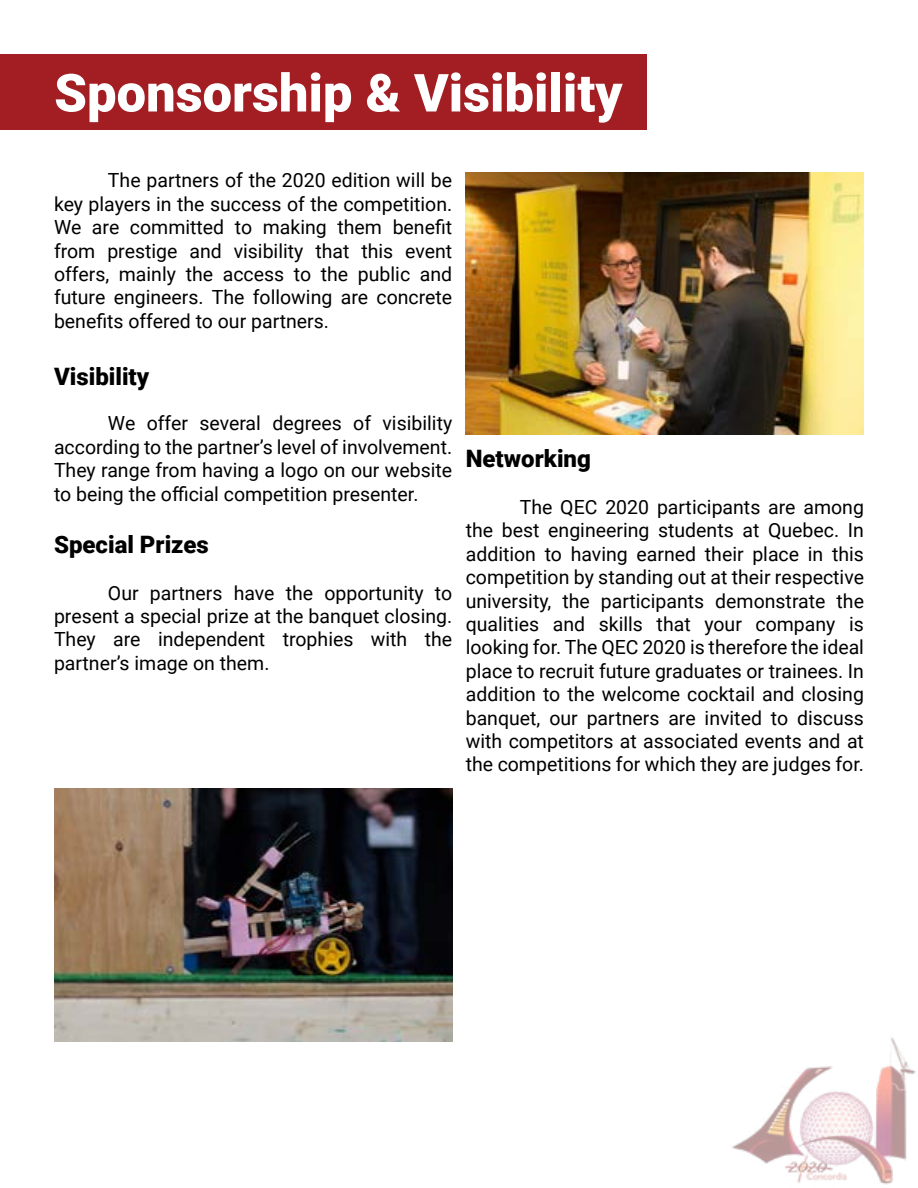
<style>
.page{position:relative;width:918px;height:1188px;background:#fff}
.page>*{position:absolute;margin:0;border:0;box-sizing:border-box;transform-origin:0 0}
.t1{font:900 52.5px "Roboto";color:#fff}
.t2{font:900 24px "Roboto";color:#000}
.t3{font:19.5px/23.4px "Roboto";color:#000;text-align:justify}
</style>
<div class="page">
<div style="left:0;top:54px;width:647px;height:76px;background:#a31e23"></div>
<img style="left:732px;top:1037px;width:184px;height:147px">
<img style="left:54px;top:788px;width:398px;height:253px">
<img style="left:466px;top:173px;width:398px;height:261px">
<h1 class="t1" style="left:54px;top:56px;width:570px">Sponsorship &amp; Visibility</h1>
<p class="t3" style="left:54px;top:168px;width:400px;text-indent:54px">The partners of the 2020 edition will be key players in the success of the competition.<br>We are committed to making them benefit from prestige and visibility that this event offers, mainly the access to the public and future engineers. The following are concrete benefits offered to our partners.</p>
<p class="t2" style="left:54px;top:360px;width:97px">Visibility</p>
<p class="t3" style="left:54px;top:411px;width:400px;text-indent:54px">We offer several degrees of visibility according to the partner’s level of involvement.<br>They range from having a logo on our website to being the official competition presenter.</p>
<p class="t2" style="left:54px;top:527px;width:156px">Special Prizes</p>
<p class="t3" style="left:54px;top:580px;width:400px;text-indent:54px">Our partners have the opportunity to present a special prize at the banquet closing.<br>They are independent trophies with the partner’s image on them.</p>
<p class="t2" style="left:466px;top:442px;width:127px">Networking</p>
<p class="t3" style="left:466px;top:495px;width:400px;text-indent:54px">The QEC 2020 participants are among the best engineering students at Quebec. In addition to having earned their place in this competition by standing out at their respective university, the participants demonstrate the qualities and skills that your company is looking for. The QEC 2020 is therefore the ideal place to recruit future graduates or trainees. In addition to the welcome cocktail and closing banquet, our partners are invited to discuss with competitors at associated events and at the competitions for which they are judges for.</p>
</div>
